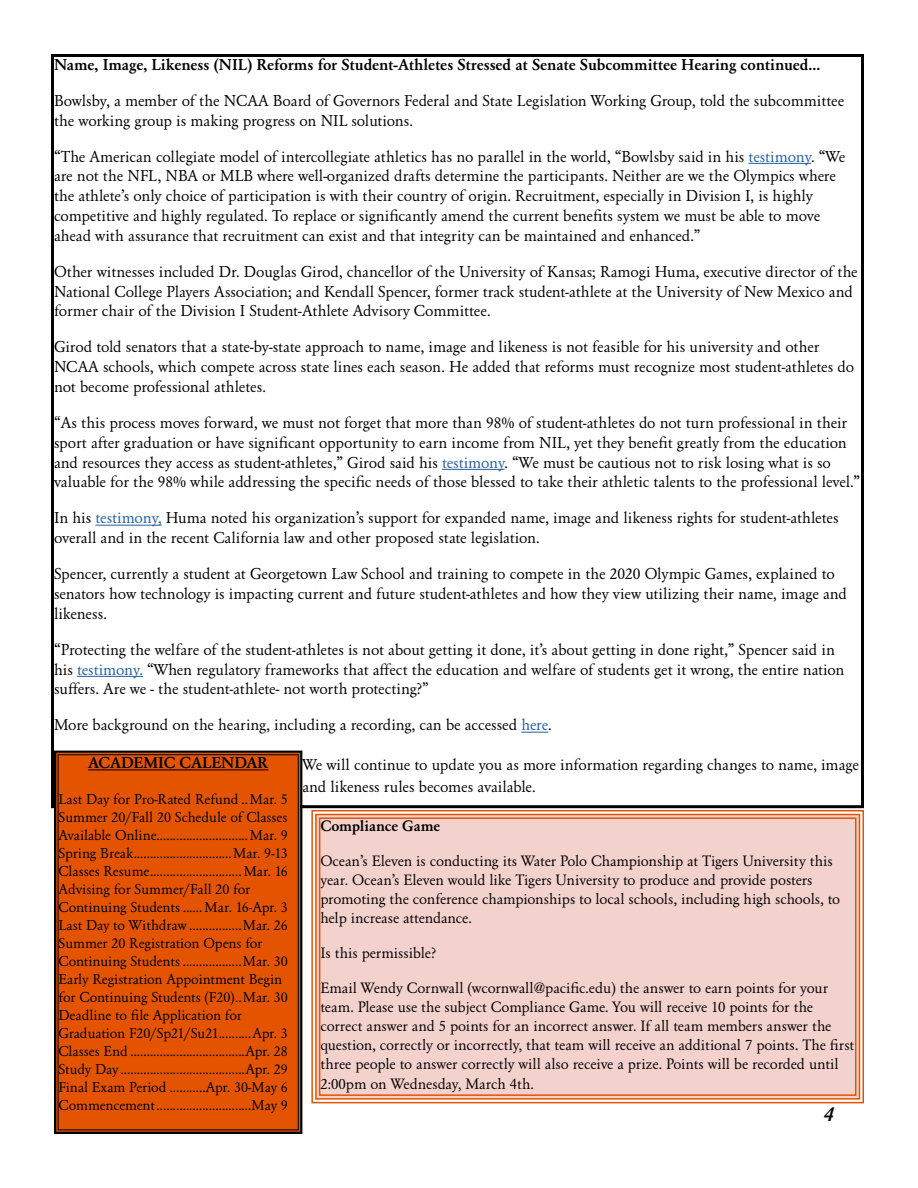
<style>
.page{position:relative;width:918px;height:1188px;background:#fff}
.page>*{position:absolute;margin:0;border:0;box-sizing:border-box;transform-origin:0 0}
.t1{font:italic 700 21px "Garamond Classic FS";color:#000}
.t2{font:16.5px/19.8px "Garamond Classic FS";letter-spacing:-.005em;color:#000}
.t3{font:700 16.5px "Garamond Classic FS";color:#000}
.t4{font:15.75px/19px "Garamond Classic FS";color:#000}
.t5{font:700 15.75px "Garamond Classic FS";letter-spacing:-.005em;color:#000}
.t6{font:15px/18px "Garamond Classic FS";letter-spacing:-.005em;color:#000}
.s1{color:#215e9e}
</style>
<div class="page">
<hr style="left:749px;top:163px;width:62px;height:1px;background:#215e9e">
<hr style="left:442px;top:469px;width:63px;height:1px;background:#215e9e">
<hr style="left:96px;top:525px;width:66px;height:1px;background:#215e9e">
<hr style="left:77px;top:676px;width:66px;height:1px;background:#215e9e">
<svg style="left:521px;top:732px;width:27px;height:1px"></svg>
<div style="left:311px;top:810px;width:553px;height:294px;background:#f3d1cd"></div>
<div style="left:315px;top:814px;width:545px;height:286px;border:2px solid #e45400"></div>
<div style="left:319px;top:817px;width:538px;height:279px;border:2px solid #e45400"></div>
<div style="left:53px;top:749px;width:251px;height:385px;background:#e45400"></div>
<div style="left:58px;top:754px;width:241px;height:376px;border:1px solid #000"></div>
<p class="t3" style="left:54px;top:55px;width:768px">Name, Image, Likeness (NIL) Reforms for Student-Athletes Stressed at Senate Subcommittee Hearing continued...</p>
<p class="t2" style="left:54px;top:91px;width:792px">Bowlsby, a member of the NCAA Board of Governors Federal and State Legislation Working Group, told the subcommittee the working group is making progress on NIL solutions.</p>
<p class="t2" style="left:54px;top:146px;width:793px">“The American collegiate model of intercollegiate athletics has no parallel in the world, “Bowlsby said in his <span class="s1">testimony</span>. “We are not the NFL, NBA or MLB where well-organized drafts determine the participants. Neither are we the Olympics where the athlete’s only choice of participation is with their country of origin. Recruitment, especially in Division I, is highly competitive and highly regulated. To replace or significantly amend the current benefits system we must be able to move ahead with assurance that recruitment can exist and that integrity can be maintained and enhanced.”</p>
<p class="t2" style="left:54px;top:262px;width:805px">Other witnesses included Dr. Douglas Girod, chancellor of the University of Kansas; Ramogi Huma, executive director of the<br>National College Players Association; and Kendall Spencer, former track student-athlete at the University of New Mexico and former chair of the Division I Student-Athlete Advisory Committee.</p>
<p class="t2" style="left:54px;top:337px;width:802px">Girod told senators that a state-by-state approach to name, image and likeness is not feasible for his university and other<br>NCAA schools, which compete across state lines each season. He added that reforms must recognize most student-athletes do not become professional athletes.</p>
<p class="t2" style="left:54px;top:413px;width:808px">“As this process moves forward, we must not forget that more than 98% of student-athletes do not turn professional in their sport after graduation or have significant opportunity to earn income from NIL, yet they benefit greatly from the education and resources they access as student-athletes,” Girod said his <span class="s1">testimony</span>. “We must be cautious not to risk losing what is so valuable for the 98% while addressing the specific needs of those blessed to take their athletic talents to the professional level.”</p>
<p class="t2" style="left:54px;top:508px;width:786px">In his <span class="s1">testimony,</span> Huma noted his organization’s support for expanded name, image and likeness rights for student-athletes overall and in the recent California law and other proposed state legislation.</p>
<p class="t2" style="left:54px;top:564px;width:795px">Spencer, currently a student at Georgetown Law School and training to compete in the 2020 Olympic Games, explained to senators how technology is impacting current and future student-athletes and how they view utilizing their name, image and likeness.</p>
<p class="t2" style="left:54px;top:640px;width:792px">“Protecting the welfare of the student-athletes is not about getting it done, it’s about getting in done right,” Spencer said in his <span class="s1">testimony.</span> “When regulatory frameworks that affect the education and welfare of students get it wrong, the entire nation suffers. Are we - the student-athlete- not worth protecting?”</p>
<p class="t2" style="left:54px;top:715px;width:499px">More background on the hearing, including a recording, can be accessed <span class="s1">here</span>.</p>
<p class="t2" style="left:302px;top:754px;width:558px;line-height:21.6px">We will continue to update you as more information regarding changes to name, image and likeness rules becomes available.</p>
<p class="t5" style="left:320px;top:817px;width:121px">Compliance Game</p>
<p class="t4" style="left:320px;top:852px;width:521px">Ocean’s Eleven is conducting its Water Polo Championship at Tigers University this year. Ocean’s Eleven would like Tigers University to produce and provide posters promoting the conference championships to local schools, including high schools, to help increase attendance.</p>
<p class="t4" style="left:320px;top:944px;width:117px">Is this permissible?</p>
<p class="t4" style="left:320px;top:979px;width:535px">Email Wendy Cornwall (wcornwall@pacific.edu) the answer to earn points for your team. Please use the subject Compliance Game. You will receive 10 points for the correct answer and 5 points for an incorrect answer. If all team members answer the question, correctly or incorrectly, that team will receive an additional 7 points. The first three people to answer correctly will also receive a prize. Points will be recorded until 2:00pm on Wednesday, March 4th.</p>
<p class="t3" style="left:88px;top:753px;width:182px">ACADEMIC CALENDAR</p>
<p class="t6" style="left:58px;top:790px;width:231px">Last Day for Pro-Rated Refund ..Mar. 5<br>Summer 20/Fall 20 Schedule of Classes Available Online............................Mar. 9<br>Spring Break..............................Mar. 9-13<br>Classes Resume............................Mar. 16<br>Advising for Summer/Fall 20 for Continuing Students ......Mar. 16-Apr. 3<br>Last Day to Withdraw ................Mar. 26<br>Summer 20 Registration Opens for Continuing Students ..................Mar. 30<br>Early Registration Appointment Begin for Continuing Students (F20)..Mar. 30<br>Deadline to file Application for Graduation F20/Sp21/Su21..........Apr. 3<br>Classes End ...................................Apr. 28<br>Study Day ......................................Apr. 29<br>Final Exam Period ...........Apr. 30-May 6<br>Commencement.............................May 9</p>
<p class="t1" style="left:824px;top:1102px;width:12px">4</p>
</div>
